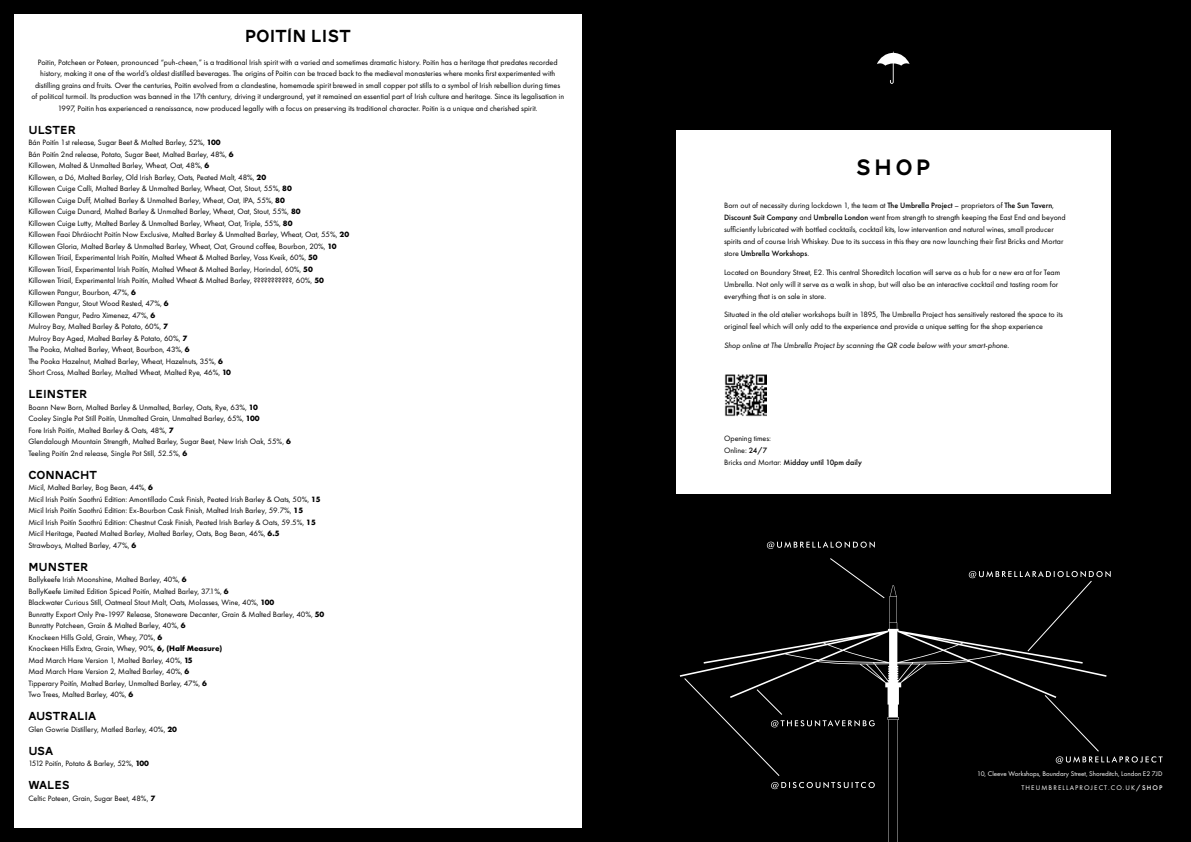
<style>
.page{position:relative;width:1191px;height:842px;background:#000}
.page>*{position:absolute;margin:0;border:0;box-sizing:border-box;transform-origin:0 0}
.t1{font:23px "AW Conqueror Carved One";color:#000}
.t2{font:18px "AW Conqueror Carved One";color:#000}
.t3{font:12px "AW Conqueror Carved One";color:#000}
.t4{font:8px/11.5px "Futura PT";color:#000}
.t5{font:italic 8px "Futura PT";color:#000}
.t6{font:7px/13.6px "Futura PT";color:#fff;text-align:right}
.s1{font-weight:700}
.s2{font-weight:500}
</style>
<div class="page">
<div style="left:676px;top:130px;width:434px;height:364px;background:#fff"></div>
<div style="left:14px;top:14px;width:567px;height:814px;background:#fff"></div>
<svg style="left:877px;top:51px;width:32px;height:33px"></svg>
<img style="left:724px;top:374px;width:42px;height:42px">
<svg style="left:680px;top:585px;width:426px;height:257px"></svg>
<svg style="left:767px;top:541px;width:107px;height:8px"></svg>
<svg style="left:771px;top:782px;width:103px;height:7px"></svg>
<svg style="left:830px;top:558px;width:54px;height:40px"></svg>
<svg style="left:968px;top:571px;width:142px;height:80px"></svg>
<svg style="left:684px;top:678px;width:190px;height:98px"></svg>
<svg style="left:1045px;top:695px;width:117px;height:68px"></svg>
<h2 class="t2" style="left:245px;top:28px;width:107px">POITÍN LIST</h2>
<p class="t4" style="left:31px;top:56px;width:534px;text-align:center">Poitin, Potcheen or Poteen, pronounced “puh-cheen,” is a traditional Irish spirit with a varied and sometimes dramatic history. Poitin has a heritage that predates recorded history, making it one of the world’s oldest distilled beverages. The origins of Poitin can be traced back to the medieval monasteries where monks first experimented with distilling grains and fruits. Over the centuries, Poitin evolved from a clandestine, homemade spirit brewed in small copper pot stills to a symbol of Irish rebellion during times of political turmoil. Its production was banned in the 17th century, driving it underground, yet it remained an essential part of Irish culture and heritage. Since its legalisation in 1997, Poitin has experienced a renaissance, now produced legally with a focus on preserving its traditional character. Poitin is a unique and cherished spirit.</p>
<h3 class="t3" style="left:28px;top:124px;width:49px">ULSTER</h3>
<p class="t4" style="left:28px;top:137px;width:322px">Bán Poitín 1st release, Sugar Beet &amp; Malted Barley, 52%, <span class="s1">100<br></span>Bán Poitín 2nd release, Potato, Sugar Beet, Malted Barley, 48%, <span class="s1">6<br></span>Killowen, Malted &amp; Unmalted Barley, Wheat, Oat, 48%, <span class="s1">6<br></span>Killowen, a Dó, Malted Barley, Old Irish Barley, Oats, Peated Malt, 48%, <span class="s1">20<br></span>Killowen Cuige Calli, Malted Barley &amp; Unmalted Barley, Wheat, Oat, Stout, 55%, <span class="s1">80<br></span>Killowen Cuige Duff, Malted Barley &amp; Unmalted Barley, Wheat, Oat, IPA, 55%, <span class="s1">80<br></span>Killowen Cuige Dunard, Malted Barley &amp; Unmalted Barley, Wheat, Oat, Stout, 55%, <span class="s1">80<br></span>Killowen Cuige Lutty, Malted Barley &amp; Unmalted Barley, Wheat, Oat, Triple, 55%, <span class="s1">80<br></span>Killowen Faoi Dhrа`iocht Poitín Now Exclusive, Malted Barley &amp; Unmalted Barley, Wheat, Oat, 55%, <span class="s1">20<br></span>Killowen Gloria, Malted Barley &amp; Unmalted Barley, Wheat, Oat, Ground coffee, Bourbon, 20%, <span class="s1">10<br></span>Killowen Triail, Experimental Irish Poitín, Malted Wheat &amp; Malted Barley, Voss Kveik, 60%, <span class="s1">50<br></span>Killowen Triail, Experimental Irish Poitín, Malted Wheat &amp; Malted Barley, Horindal, 60%, <span class="s1">50<br></span>Killowen Triail, Experimental Irish Poitín, Malted Wheat &amp; Malted Barley, ???????????, 60%, <span class="s1">50<br></span>Killowen Pangur, Bourbon, 47%, <span class="s1">6<br></span>Killowen Pangur, Stout Wood Rested, 47%, <span class="s1">6<br></span>Killowen Pangur, Pedro Ximenez, 47%, <span class="s1">6<br></span>Mulroy Bay, Malted Barley &amp; Potato, 60%, <span class="s1">7<br></span>Mulroy Bay Aged, Malted Barley &amp; Potato, 60%, <span class="s1">7<br></span>The Pooka, Malted Barley, Wheat, Bourbon, 43%, <span class="s1">6<br></span>The Pooka Hazelnut, Malted Barley, Wheat, Hazelnuts, 35%, <span class="s1">6<br></span>Short Cross, Malted Barley, Malted Wheat, Malted Rye, 46%, <span class="s1">10</span></p>
<h3 class="t3" style="left:28px;top:389px;width:61px">LEINSTER</h3>
<p class="t4" style="left:28px;top:401px;width:264px">Boann New Born, Malted Barley &amp; Unmalted, Barley, Oats, Rye, 63%, <span class="s1">10<br></span>Cooley Single Pot Still Poitín, Unmalted Grain, Unmalted Barley, 65%, <span class="s1">100<br></span>Fore Irish Poitín, Malted Barley &amp; Oats, 48%, <span class="s1">7<br></span>Glendalough Mountain Strength, Malted Barley, Sugar Beet, New Irish Oak, 55%, <span class="s1">6<br></span>Teeling Poitín 2nd release, Single Pot Still, 52.5%, <span class="s1">6</span></p>
<h3 class="t3" style="left:28px;top:469px;width:70px">CONNACHT</h3>
<p class="t4" style="left:28px;top:482px;width:294px">Micil, Malted Barley, Bog Bean, 44%, <span class="s1">6<br></span>Micil Irish Poitín Saothrú Edition: Amontillado Cask Finish, Peated Irish Barley &amp; Oats, 50%, <span class="s1">15<br></span>Micil Irish Poitín Saothrú Edition: Ex-Bourbon Cask Finish, Malted Irish Barley, 59.7%, <span class="s1">15<br></span>Micil Irish Poitín Saothrú Edition: Chestnut Cask Finish, Peated Irish Barley &amp; Oats, 59.5%, <span class="s1">15<br></span>Micil Heritage, Peated Malted Barley, Malted Barley, Oats, Bog Bean, 46%, <span class="s1">6.5<br></span>Strawboys, Malted Barley, 47%, <span class="s1">6</span></p>
<h3 class="t3" style="left:28px;top:561px;width:62px">MUNSTER</h3>
<p class="t4" style="left:28px;top:574px;width:297px">Ballykeefe Irish Moonshine, Malted Barley, 40%, <span class="s1">6<br></span>BallyKeefe Limited Edition Spiced Poitín, Malted Barley, 37.1%, <span class="s1">6<br></span>Blackwater Curious Still, Oatmeal Stout Malt, Oats, Molasses, Wine, 40%, <span class="s1">100<br></span>Bunratty Export Only Pre-1997 Release, Stoneware Decanter, Grain &amp; Malted Barley, 40%, <span class="s1">50<br></span>Bunratty Potcheen, Grain &amp; Malted Barley, 40%, <span class="s1">6<br></span>Knockeen Hills Gold, Grain, Whey, 70%, <span class="s1">6<br></span>Knockeen Hills Extra, Grain, Whey, 90%, <span class="s1">6, (Half Measure)<br></span>Mad March Hare Version 1, Malted Barley, 40%, <span class="s1">15<br></span>Mad March Hare Version 2, Malted Barley, 40%, <span class="s1">6<br></span>Tipperary Poitín, Malted Barley, Unmalted Barley, 47%, <span class="s1">6<br></span>Two Trees, Malted Barley, 40%, <span class="s1">6</span></p>
<h3 class="t3" style="left:28px;top:711px;width:69px">AUSTRALIA</h3>
<p class="t4" style="left:28px;top:723px;width:150px">Glen Gowrie Distillery, Matled Barley, 40%, <span class="s1">20</span></p>
<h3 class="t3" style="left:28px;top:745px;width:26px">USA</h3>
<p class="t4" style="left:28px;top:758px;width:122px">1512 Poitín, Potato &amp; Barley, 52%, <span class="s1">100</span></p>
<h3 class="t3" style="left:28px;top:780px;width:43px">WALES</h3>
<p class="t4" style="left:28px;top:792px;width:128px">Celtic Poteen, Grain, Sugar Beet, 48%, <span class="s1">7</span></p>
<h1 class="t1" style="left:856px;top:157px;width:76px">SHOP</h1>
<p class="t4" style="left:724px;top:199px;width:343px;line-height:12px">Born out of necessity during lockdown 1, the team at <span class="s2">The Umbrella Project</span> – proprietors of <span class="s2">The Sun Tavern</span>, <span class="s2">Discount Suit Company</span> and <span class="s2">Umbrella London</span> went from strength to strength keeping the East End and beyond sufficiently lubricated with bottled cocktails, cocktail kits, low intervention and natural wines, small producer spirits and of course Irish Whiskey. Due to its success in this they are now launching their first Bricks and Mortar store <span class="s2">Umbrella Workshops</span>.</p>
<p class="t4" style="left:724px;top:266px;width:338px;line-height:12px">Located on Boundary Street, E2. This central Shoreditch location will serve as a hub for a new era at for Team<br>Umbrella. Not only will it serve as a walk in shop, but will also be an interactive cocktail and tasting room for everything that is on sale in store.</p>
<p class="t4" style="left:724px;top:309px;width:340px;line-height:12px">Situated in the old atelier workshops built in 1895, The Umbrella Project has sensitively restored the space to its original feel which will only add to the experience and provide a unique setting for the shop experience</p>
<p class="t5" style="left:724px;top:340px;width:287px">Shop online at The Umbrella Project by scanning the QR code below with your smart-phone.</p>
<p class="t4" style="left:724px;top:432px;width:139px;line-height:12px">Opening times:<br>Online: <span class="s2">24/7<br></span>Bricks and Mortar: <span class="s2">Midday until 10pm daily</span></p>
<p class="t6" style="left:977px;top:767px;width:187px">10, Cleeve Workshops, Boundary Street, Shoreditch, London E2 7JD<br>THEUMBRELLAPROJECT.CO.UK<span class="s2">/SHOP</span></p>
</div>
